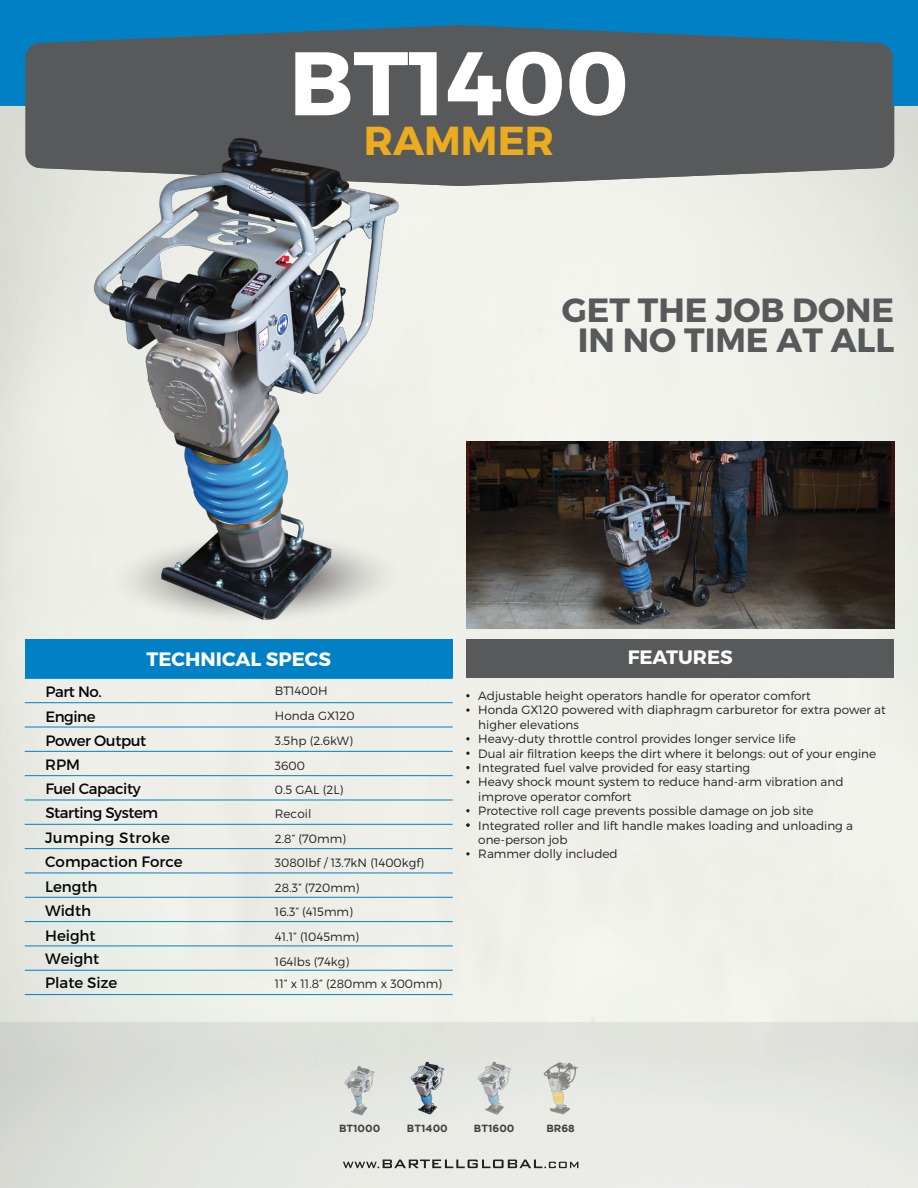
<style>
.page{position:relative;width:918px;height:1188px;background:#fff}
.page>*{position:absolute;margin:0;border:0;box-sizing:border-box;transform-origin:0 0}
.t1{font:700 90px "Montserrat";color:#fff}
.t2{font:700 40.35px "Montserrat";color:#ebac20}
.t3{font:700 33.6px/30px "Montserrat";color:#58595b;text-align:center}
.t4{font:700 19.35px "Montserrat";color:#fff}
.t5{font:15px/24.8px "Montserrat";letter-spacing:-.005em;color:#040505}
.t6{font:15px/24.5px "Montserrat";letter-spacing:-.03em;color:#040505}
.t7{font:300 12px/14.4px "Montserrat";color:#231f20}
.t8{font:700 10.35px "Gotham";color:#414042}
</style>
<div class="page">
<img style="left:0;top:106px;width:918px;height:916px">
<div style="left:0;top:1022px;width:918px;height:166px;background:linear-gradient(to right,#dcded8,#eaebe7)"></div>
<svg style="left:343px;top:1160px;width:235px;height:8px;background:#a4a3a0"></svg>
<div style="left:0;top:0;width:917px;height:106px;background:#0081c6"></div>
<svg style="left:25px;top:25px;width:868px;height:161px;background:#586167"></svg>
<img style="left:87px;top:131px;width:319px;height:496px">
<div style="left:25px;top:639px;width:428px;height:39px;background:#0081c6"></div>
<hr style="left:25px;top:678px;width:428px;height:1px;background:#0081c6">
<hr style="left:25px;top:702px;width:428px;height:1px;background:#0081c6">
<hr style="left:25px;top:727px;width:428px;height:1px;background:#0081c6">
<hr style="left:25px;top:751px;width:428px;height:1px;background:#0081c6">
<hr style="left:25px;top:775px;width:428px;height:1px;background:#0081c6">
<hr style="left:25px;top:800px;width:428px;height:1px;background:#0081c6">
<hr style="left:25px;top:824px;width:428px;height:1px;background:#0081c6">
<hr style="left:25px;top:848px;width:428px;height:1px;background:#0081c6">
<hr style="left:25px;top:873px;width:428px;height:1px;background:#0081c6">
<hr style="left:25px;top:897px;width:428px;height:1px;background:#0081c6">
<hr style="left:25px;top:921px;width:428px;height:1px;background:#0081c6">
<hr style="left:25px;top:946px;width:428px;height:1px;background:#0081c6">
<hr style="left:25px;top:970px;width:428px;height:1px;background:#0081c6">
<hr style="left:25px;top:994px;width:428px;height:1px;background:#0081c6">
<div style="left:466px;top:639px;width:428px;height:39px;background:#58595b"></div>
<svg style="left:466px;top:694px;width:4px;height:3px"></svg>
<svg style="left:466px;top:708px;width:4px;height:4px"></svg>
<svg style="left:466px;top:752px;width:4px;height:3px"></svg>
<svg style="left:466px;top:809px;width:4px;height:3px"></svg>
<svg style="left:466px;top:852px;width:4px;height:4px"></svg>
<svg style="left:466px;top:823px;width:4px;height:4px"></svg>
<svg style="left:466px;top:780px;width:4px;height:4px"></svg>
<svg style="left:466px;top:766px;width:4px;height:3px"></svg>
<svg style="left:466px;top:737px;width:4px;height:4px"></svg>
<img style="left:345px;top:1065px;width:30px;height:50px">
<img style="left:410px;top:1062px;width:34px;height:53px">
<img style="left:477px;top:1062px;width:34px;height:53px">
<img style="left:542px;top:1062px;width:37px;height:52px">
<img style="left:467px;top:442px;width:427px;height:186px">
<h1 class="t1" style="left:289px;top:28px;width:341px">BT1400</h1>
<h2 class="t2" style="left:364px;top:115px;width:192px">RAMMER</h2>
<h3 class="t3" style="left:562px;top:296px;width:334px">GET THE JOB DONE<br>IN NO TIME AT ALL</h3>
<h3 class="t4" style="left:146px;top:647px;width:186px">TECHNICAL SPECS</h3>
<p class="t7" style="left:275px;top:679px;width:81px;line-height:24.5px">BT1400H<br>Honda GX120</p>
<p class="t6" style="left:45px;top:680px;width:102px">Part No.<br>Engine<br>Power Output</p>
<p class="t7" style="left:275px;top:733px;width:80px">3.5hp (2.6kW)</p>
<p class="t7" style="left:275px;top:777px;width:70px;line-height:24.5px">0.5 GAL (2L)<br>Recoil</p>
<p class="t6" style="left:45px;top:752px;width:115px">RPM<br>Fuel Capacity<br>Starting System</p>
<p class="t7" style="left:275px;top:758px;width:32px">3600</p>
<p class="t5" style="left:45px;top:825px;width:139px">Jumping Stroke<br>Compaction Force</p>
<p class="t5" style="left:45px;top:874px;width:54px">Length<br>Width<br>Height</p>
<p class="t5" style="left:45px;top:970px;width:74px">Plate Size</p>
<p class="t5" style="left:45px;top:947px;width:56px">Weight</p>
<p class="t7" style="left:275px;top:826px;width:151px;line-height:24.5px">2.8” (70mm)<br>3080lbf / 13.7kN (1400kgf)</p>
<p class="t7" style="left:275px;top:904px;width:80px">16.3” (415mm)</p>
<p class="t7" style="left:275px;top:880px;width:86px">28.3” (720mm)</p>
<p class="t7" style="left:275px;top:924px;width:86px;line-height:24.8px">41.1” (1045mm)<br>164lbs (74kg)</p>
<p class="t7" style="left:275px;top:976px;width:169px">11” x 11.8” (280mm x 300mm)</p>
<h3 class="t4" style="left:628px;top:645px;width:107px">FEATURES</h3>
<p class="t7" style="left:478px;top:688px;width:409px">Adjustable height operators handle for operator comfort<br>Honda GX120 powered with diaphragm carburetor for extra power at higher elevations<br>Heavy-duty throttle control provides longer service life<br>Dual air filtration keeps the dirt where it belongs: out of your engine Integrated fuel valve provided for easy starting<br>Heavy shock mount system to reduce hand-arm vibration and improve operator comfort<br>Protective roll cage prevents possible damage on job site<br>Integrated roller and lift handle makes loading and unloading a one-person job<br>Rammer dolly included</p>
<p class="t8" style="left:339px;top:1122px;width:43px">BT1000</p>
<p class="t8" style="left:407px;top:1122px;width:42px">BT1400</p>
<p class="t8" style="left:474px;top:1122px;width:42px">BT1600</p>
<p class="t8" style="left:547px;top:1122px;width:30px">BR68</p>
</div>
